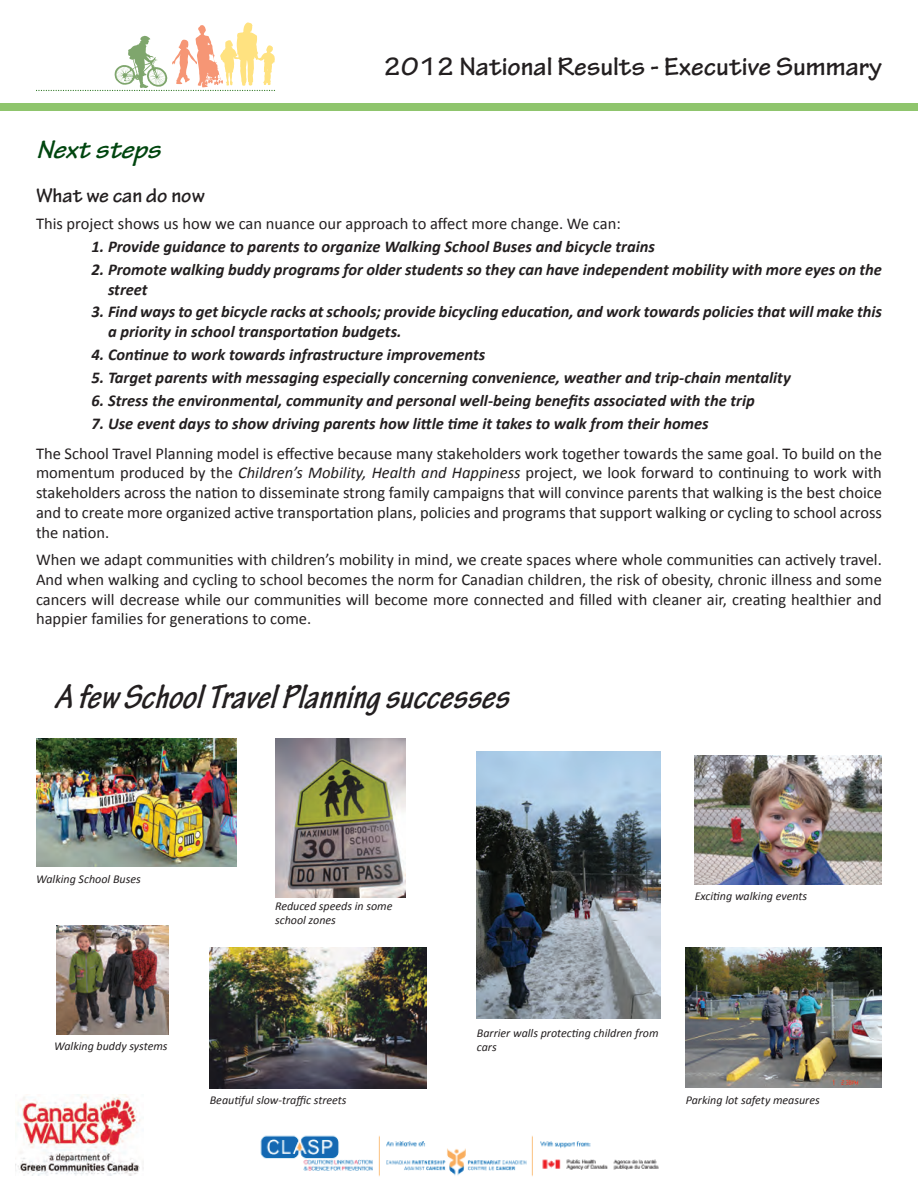
<style>
.page{position:relative;width:918px;height:1188px;background:#fff}
.page>*{position:absolute;margin:0;border:0;box-sizing:border-box;transform-origin:0 0}
.t1{font:italic 700 condensed 36px "Tekton Pro";color:#231f20}
.t2{font:700 27px "Tekton Pro";color:#231f20}
.t3{font:italic 700 27px "Tekton Pro";color:#00460f}
.t4{font:700 21px "Tekton Pro";color:#231f20}
.t5{font:16.5px/19.8px "Calibri";color:#231f20;text-align:justify}
.t6{font:italic 700 16.5px/19.8px "Calibri";color:#231f20}
.t7{font:italic 12px/14.4px "Calibri";color:#231f20}
.s1{font-style:italic}
</style>
<div class="page">
<svg style="left:36px;top:23px;width:239px;height:68px"></svg>
<div style="left:0;top:103px;width:918px;height:8px;background:#8fc56d"></div>
<img style="left:36px;top:738px;width:201px;height:129px">
<img style="left:695px;top:755px;width:187px;height:129px">
<img style="left:56px;top:926px;width:112px;height:109px">
<img style="left:275px;top:738px;width:131px;height:160px">
<img style="left:210px;top:948px;width:216px;height:140px">
<img style="left:477px;top:752px;width:184px;height:266px">
<img style="left:686px;top:948px;width:196px;height:140px">
<img style="left:260px;top:1135px;width:399px;height:42px">
<img style="left:15px;top:1095px;width:129px;height:80px">
<h2 class="t2" style="left:384px;top:51px;width:500px">2012 National Results - Executive Summary</h2>
<h2 class="t3" style="left:36px;top:134px;width:134px">Nextsteps</h2>
<p class="t4" style="left:36px;top:183px;width:170px">What we can do now</p>
<p class="t5" style="left:36px;top:213px;width:586px">This project shows us how we can nuance our approach to affect more change. We can:</p>
<p class="t6" style="left:92px;top:236px;width:565px">1. Provide guidance to parents to organize Walking School Buses and bicycle trains</p>
<p class="t6" style="left:108px;top:259px;width:775px;text-indent:-17px">2. Promote walking buddy programs for older students so they can have independent mobility with more eyes on the street</p>
<p class="t6" style="left:108px;top:301px;width:775px;text-indent:-17px">3. Find ways to get bicycle racks at schools; provide bicycling education, and work towards policies that will make this a priority in school transportation budgets.</p>
<p class="t6" style="left:92px;top:344px;width:395px">4. Continue to work towards infrastructure improvements</p>
<p class="t6" style="left:92px;top:367px;width:701px">5. Target parents with messaging especially concerning convenience, weather and trip-chain mentality</p>
<p class="t6" style="left:92px;top:390px;width:665px">6. Stress the environmental, community and personal well-being benefits associated with the trip</p>
<p class="t6" style="left:92px;top:412px;width:619px">7. Use event days to show driving parents how little time it takes to walk from their homes</p>
<p class="t5" style="left:36px;top:442px;width:847px">The School Travel Planning model is effective because many stakeholders work together towards the same goal. To build on the momentum produced by the <span class="s1">Children’s Mobility, Health and Happiness</span> project, we look forward to continuing to work with stakeholders across the nation to disseminate strong family campaigns that will convince parents that walking is the best choice and to create more organized active transportation plans, policies and programs that support walking or cycling to school across the nation.</p>
<p class="t5" style="left:36px;top:549px;width:847px">When we adapt communities with children’s mobility in mind, we create spaces where whole communities can actively travel.<br>And when walking and cycling to school becomes the norm for Canadian children, the risk of obesity, chronic illness and some cancers will decrease while our communities will become more connected and filled with cleaner air, creating healthier and happier families for generations to come.</p>
<h1 class="t1" style="left:54px;top:676px;width:467px">AfewSchoolTravelPlanningsuccesses</h1>
<p class="t7" style="left:36px;top:872px;width:106px">Walking School Buses</p>
<p class="t7" style="left:275px;top:898px;width:119px">Reduced speeds in some school zones</p>
<p class="t7" style="left:54px;top:1039px;width:115px">Walking buddy systems</p>
<p class="t7" style="left:210px;top:1092px;width:138px">Beautiful slow-traffic streets</p>
<p class="t7" style="left:695px;top:888px;width:114px">Exciting walking events</p>
<p class="t7" style="left:477px;top:1025px;width:183px">Barrier walls protecting children from cars</p>
<p class="t7" style="left:686px;top:1092px;width:135px">Parking lot safety measures</p>
</div>
